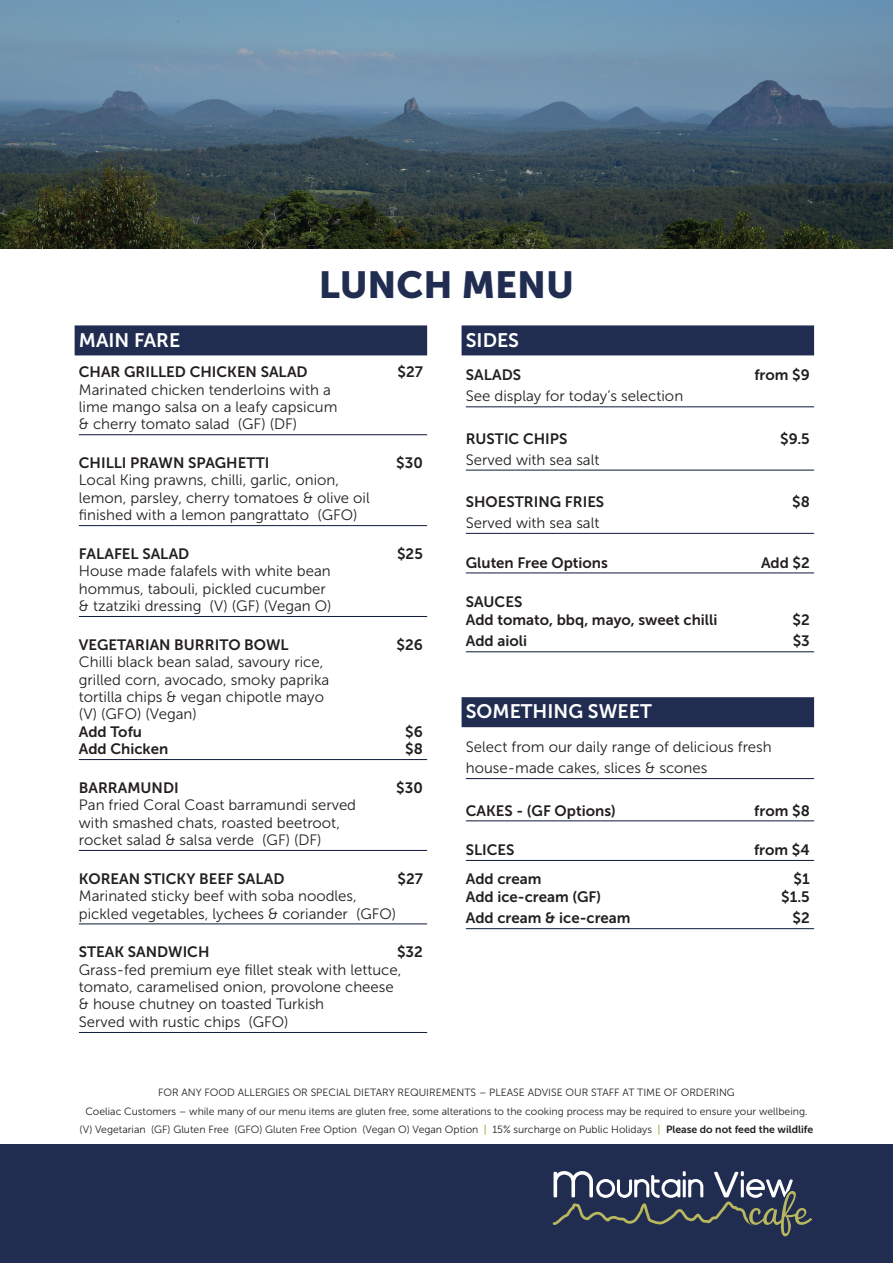
<style>
.page{position:relative;width:893px;height:1263px;background:#fff}
.page>*{position:absolute;margin:0;border:0;box-sizing:border-box;transform-origin:0 0}
.t1{font:37.5px "Museo Sans 900";color:#202d50}
.t2{font:19.5px "Museo Sans 700";color:#fff}
.t3{font:15px/17.4px "Museo Sans 300";color:#231f20}
.t4{font:15px/18.3px "Museo Sans 700";color:#231f20}
.t5{font:10.5px/18.9px "Museo Sans 300";color:#231f20;text-align:center}
.s1{font-family:"Museo Sans 700";color:#b8b760}
.s2{font-family:"Museo Sans 700"}
</style>
<div class="page">
<div style="left:75px;top:325px;width:352px;height:30px;background:#202d50"></div>
<hr style="left:79px;top:434px;width:348px;height:1px;background:#0f1a3a">
<hr style="left:79px;top:525px;width:348px;height:1px;background:#0f1a3a">
<hr style="left:79px;top:616px;width:348px;height:1px;background:#0f1a3a">
<hr style="left:79px;top:759px;width:348px;height:1px;background:#0f1a3a">
<hr style="left:79px;top:850px;width:348px;height:1px;background:#0f1a3a">
<hr style="left:79px;top:923px;width:348px;height:1px;background:#0f1a3a">
<hr style="left:79px;top:1032px;width:348px;height:1px;background:#0f1a3a">
<div style="left:462px;top:325px;width:352px;height:30px;background:#202d50"></div>
<hr style="left:466px;top:406px;width:348px;height:1px;background:#0f1a3a">
<hr style="left:466px;top:470px;width:348px;height:1px;background:#0f1a3a">
<hr style="left:466px;top:533px;width:348px;height:1px;background:#0f1a3a">
<hr style="left:466px;top:573px;width:348px;height:1px;background:#0f1a3a">
<hr style="left:466px;top:651px;width:348px;height:1px;background:#0f1a3a">
<div style="left:462px;top:697px;width:352px;height:30px;background:#202d50"></div>
<hr style="left:466px;top:778px;width:348px;height:1px;background:#0f1a3a">
<hr style="left:466px;top:820px;width:348px;height:1px;background:#0f1a3a">
<hr style="left:466px;top:860px;width:348px;height:1px;background:#0f1a3a">
<hr style="left:466px;top:928px;width:348px;height:1px;background:#0f1a3a">
<img style="left:0;top:0;width:893px;height:249px">
<div style="left:0;top:1145px;width:893px;height:118px;background:#202d50"></div>
<svg style="left:552px;top:1171px;width:260px;height:66px"></svg>
<h1 class="t1" style="left:319px;top:264px;width:257px">LUNCH MENU</h1>
<h2 class="t2" style="left:79px;top:329px;width:103px">MAIN FARE</h2>
<p class="t4" style="left:79px;top:363px;width:230px">CHAR GRILLED CHICKEN SALAD</p>
<p class="t4" style="left:397px;top:363px;width:27px">$27</p>
<p class="t3" style="left:79px;top:381px;width:260px">Marinated chicken tenderloins with a lime mango salsa on a leafy capsicum &amp; cherry tomato salad (GF) (DF)</p>
<p class="t4" style="left:79px;top:454px;width:192px">CHILLI PRAWN SPAGHETTI</p>
<p class="t4" style="left:396px;top:454px;width:28px">$30</p>
<p class="t3" style="left:79px;top:472px;width:292px">Local King prawns, chilli, garlic, onion, lemon, parsley, cherry tomatoes &amp; olive oil finished with a lemon pangrattato (GFO)</p>
<p class="t4" style="left:79px;top:544px;width:112px">FALAFEL SALAD</p>
<p class="t4" style="left:397px;top:544px;width:27px">$25</p>
<p class="t3" style="left:79px;top:562px;width:254px">House made falafels with white bean hommus, tabouli, pickled cucumber &amp; tzatziki dressing (V) (GF) (Vegan O)</p>
<p class="t4" style="left:79px;top:635px;width:211px">VEGETARIAN BURRITO BOWL</p>
<p class="t4" style="left:397px;top:635px;width:28px">$26</p>
<p class="t3" style="left:79px;top:653px;width:252px">Chilli black bean salad, savoury rice, grilled corn, avocado, smoky paprika tortilla chips &amp; vegan chipotle mayo (V) (GFO) (Vegan)</p>
<p class="t4" style="left:79px;top:722px;width:65px">Add Tofu</p>
<p class="t4" style="left:405px;top:722px;width:19px">$6</p>
<p class="t4" style="left:79px;top:740px;width:91px">Add Chicken</p>
<p class="t4" style="left:405px;top:740px;width:19px">$8</p>
<p class="t4" style="left:79px;top:778px;width:101px">BARRAMUNDI</p>
<p class="t4" style="left:396px;top:778px;width:28px">$30</p>
<p class="t3" style="left:79px;top:796px;width:279px">Pan fried Coral Coast barramundi served with smashed chats, roasted beetroot, rocket salad &amp; salsa verde (GF) (DF)</p>
<p class="t4" style="left:79px;top:869px;width:207px">KOREAN STICKY BEEF SALAD</p>
<p class="t4" style="left:397px;top:869px;width:27px">$27</p>
<p class="t3" style="left:79px;top:887px;width:319px">Marinated sticky beef with soba noodles, pickled vegetables, lychees &amp; coriander (GFO)</p>
<p class="t4" style="left:79px;top:943px;width:132px">STEAK SANDWICH</p>
<p class="t4" style="left:397px;top:943px;width:27px">$32</p>
<p class="t3" style="left:79px;top:961px;width:324px">Grass-fed premium eye fillet steak with lettuce, tomato, caramelised onion, provolone cheese &amp; house chutney on toasted Turkish<br>Served with rustic chips (GFO)</p>
<h2 class="t2" style="left:466px;top:329px;width:55px">SIDES</h2>
<p class="t4" style="left:466px;top:366px;width:57px">SALADS</p>
<p class="t4" style="left:754px;top:366px;width:57px">from $9</p>
<p class="t3" style="left:466px;top:388px;width:219px">See display for today’s selection</p>
<p class="t4" style="left:466px;top:429px;width:103px">RUSTIC CHIPS</p>
<p class="t4" style="left:780px;top:429px;width:31px">$9.5</p>
<p class="t3" style="left:466px;top:451px;width:135px">Served with sea salt</p>
<p class="t4" style="left:466px;top:493px;width:140px">SHOESTRING FRIES</p>
<p class="t4" style="left:792px;top:493px;width:19px">$8</p>
<p class="t3" style="left:466px;top:514px;width:135px">Served with sea salt</p>
<p class="t4" style="left:466px;top:553px;width:144px">Gluten Free Options</p>
<p class="t4" style="left:761px;top:553px;width:50px">Add $2</p>
<p class="t4" style="left:466px;top:593px;width:253px">SAUCES<br>Add tomato, bbq, mayo, sweet chilli</p>
<p class="t4" style="left:793px;top:611px;width:19px">$2</p>
<p class="t4" style="left:466px;top:632px;width:63px">Add aioli</p>
<p class="t4" style="left:793px;top:632px;width:19px">$3</p>
<h2 class="t2" style="left:466px;top:701px;width:187px">SOMETHING SWEET</h2>
<p class="t3" style="left:466px;top:737px;width:307px;line-height:21px">Select from our daily range of delicious fresh house-made cakes, slices &amp; scones</p>
<p class="t4" style="left:466px;top:801px;width:151px">CAKES - (GF Options)</p>
<p class="t4" style="left:754px;top:801px;width:57px">from $8</p>
<p class="t4" style="left:466px;top:841px;width:50px">SLICES</p>
<p class="t4" style="left:754px;top:841px;width:57px">from $4</p>
<p class="t4" style="left:466px;top:870px;width:77px">Add cream</p>
<p class="t4" style="left:794px;top:870px;width:18px">$1</p>
<p class="t4" style="left:466px;top:888px;width:137px">Add ice-cream (GF)</p>
<p class="t4" style="left:781px;top:888px;width:30px">$1.5</p>
<p class="t4" style="left:466px;top:909px;width:166px">Add cream &amp; ice-cream</p>
<p class="t4" style="left:793px;top:909px;width:19px">$2</p>
<p class="t5" style="left:80px;top:1082px;width:735px">FOR ANY FOOD ALLERGIES OR SPECIAL DIETARY REQUIREMENTS – PLEASE ADVISE OUR STAFF AT TIME OF ORDERING<br>Coeliac Customers – while many of our menu items are gluten free, some alterations to the cooking process may be required to ensure your wellbeing. (V) Vegetarian (GF) Gluten Free (GFO) Gluten Free Option (Vegan O) Vegan Option <span class="s1">|</span> 15% surcharge on Public Holidays <span class="s1">|</span> <span class="s2">Please do not feed the wildlife</span></p>
</div>
